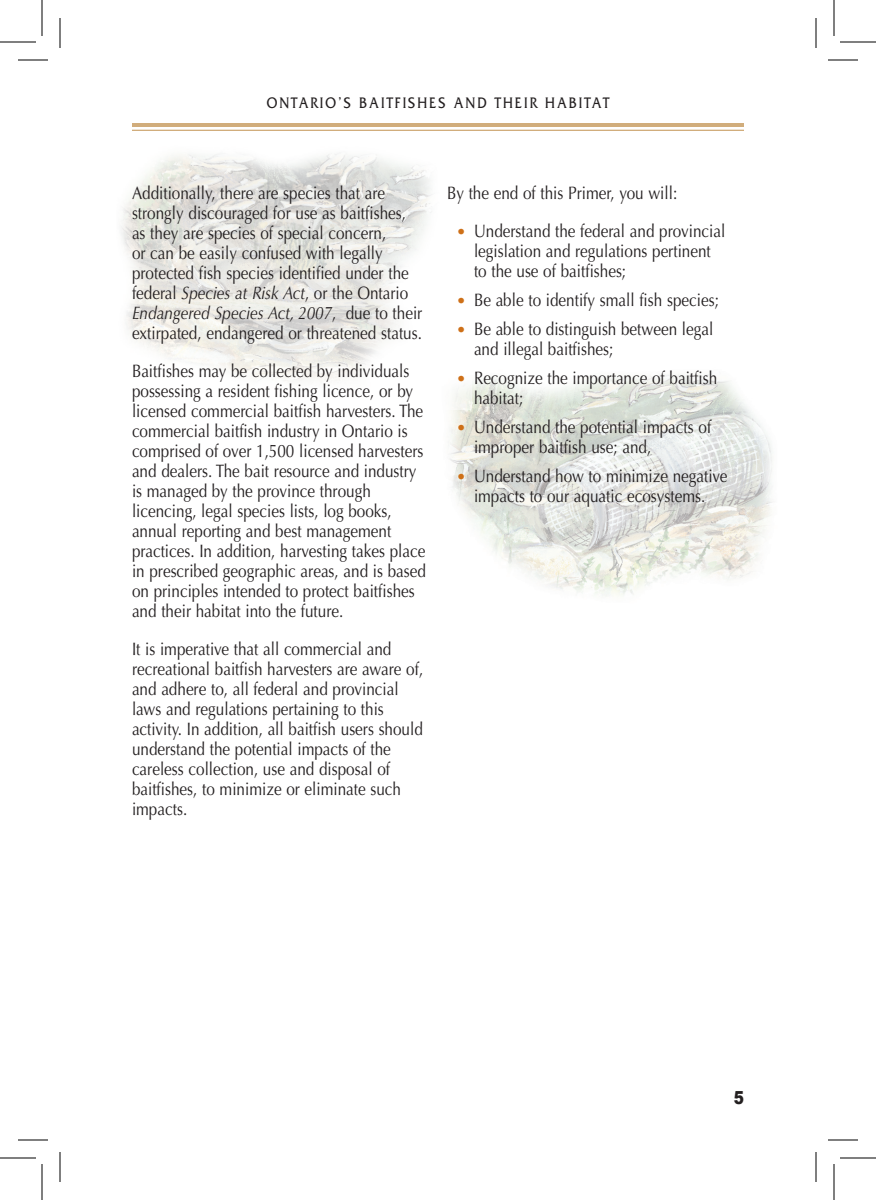
<style>
.page{position:relative;width:876px;height:1200px;background:#fff}
.page>*{position:absolute;margin:0;border:0;box-sizing:border-box;transform-origin:0 0}
.Body_Copy{font:18px/20px "Optima";color:#231f20;scale:.85 1}
.body_bullets{font:18px/20px "Optima";color:#231f20;scale:.85 1}
.t1{font:900 18px "Arial";color:#231f20;scale:.85 1}
.t2{font:16px "Friz Quadrata";letter-spacing:.15em;color:#231f20;scale:.85 1}
.s1{font-style:italic}
.s2{font-family:"Friz Quadrata";font-size:30px;color:#ce7018}
</style>
<div class="page">
<svg style="left:132px;top:129px;width:612px;height:1px"></svg>
<hr style="left:132px;top:123px;width:612px;height:4px;background:#d1ad7c">
<hr style="left:132px;top:130px;width:612px;height:1px;background:#d1ad7c">
<img style="left:450px;top:374px;width:322px;height:222px">
<div style="left:98px;top:143px;width:373px;height:266px;background:#fff"></div>
<img style="left:121px;top:154px;width:337px;height:255px">
<hr style="left:18px;top:60px;width:30px;height:1px;background:#000">
<hr style="left:828px;top:60px;width:30px;height:1px;background:#000">
<hr style="left:18px;top:1140px;width:30px;height:1px;background:#000">
<hr style="left:828px;top:1140px;width:30px;height:1px;background:#000">
<hr style="left:60px;top:18px;width:1px;height:30px;background:#000">
<hr style="left:60px;top:1152px;width:1px;height:30px;background:#000">
<hr style="left:816px;top:18px;width:1px;height:30px;background:#000">
<hr style="left:816px;top:1152px;width:1px;height:30px;background:#000">
<hr style="left:0;top:42px;width:36px;height:1px;background:#000">
<hr style="left:840px;top:42px;width:36px;height:1px;background:#000">
<hr style="left:0;top:1158px;width:36px;height:1px;background:#000">
<hr style="left:840px;top:1158px;width:36px;height:1px;background:#000">
<hr style="left:42px;top:0;width:1px;height:36px;background:#000">
<hr style="left:42px;top:1164px;width:1px;height:36px;background:#000">
<hr style="left:834px;top:0;width:1px;height:36px;background:#000">
<hr style="left:834px;top:1164px;width:1px;height:36px;background:#000">
<p class="t2" style="left:267px;top:94px;width:405px">ONTARIO’S BAITFISHES AND THEIR HABITAT</p>
<p class="Body_Copy" style="left:132px;top:183px;width:343px">Additionally, there are species that are strongly discouraged for use as baitfishes, as they are species of special concern,<br>or can be easily confused with legally protected fish species identified under the federal <span class="s1">Species at Risk Act</span>, or the Ontario <span class="s1">Endangered Species Act, 2007</span>, due to their extirpated, endangered or threatened status.</p>
<p class="Body_Copy" style="left:132px;top:361px;width:347px">Baitfishes may be collected by individuals possessing a resident fishing licence, or by licensed commercial baitfish harvesters. The commercial baitfish industry in Ontario is comprised of over 1,500 licensed harvesters and dealers. The bait resource and industry is managed by the province through licencing, legal species lists, log books, annual reporting and best management practices. In addition, harvesting takes place in prescribed geographic areas, and is based on principles intended to protect baitfishes and their habitat into the future.</p>
<p class="Body_Copy" style="left:132px;top:639px;width:344px">It is imperative that all commercial and recreational baitfish harvesters are aware of, and adhere to, all federal and provincial laws and regulations pertaining to this activity. In addition, all baitfish users should understand the potential impacts of the careless collection, use and disposal of baitfishes, to minimize or eliminate such impacts.</p>
<p class="Body_Copy" style="left:447px;top:183px;width:272px">By the end of this Primer, you will:</p>
<p class="body_bullets" style="left:474px;top:221px;width:297px;text-indent:-18px"><span class="s2">•</span> Understand the federal and provincial legislation and regulations pertinent to the use of baitfishes;</p>
<p class="body_bullets" style="left:456px;top:290px;width:311px"><span class="s2">•</span> Be able to identify small fish species;</p>
<p class="body_bullets" style="left:474px;top:319px;width:283px;text-indent:-18px"><span class="s2">•</span> Be able to distinguish between legal and illegal baitfishes;</p>
<p class="body_bullets" style="left:474px;top:368px;width:288px;text-indent:-18px"><span class="s2">•</span> Recognize the importance of baitfish habitat;</p>
<p class="body_bullets" style="left:474px;top:417px;width:281px;text-indent:-18px"><span class="s2">•</span> Understand the potential impacts of improper baitfish use; and,</p>
<p class="body_bullets" style="left:456px;top:466px;width:321px;text-align:center"><span class="s2">•</span> Understand how to minimize negative impacts to our aquatic ecosystems.</p>
<p class="t1" style="left:734px;top:1085px;width:14px">5</p>
</div>
